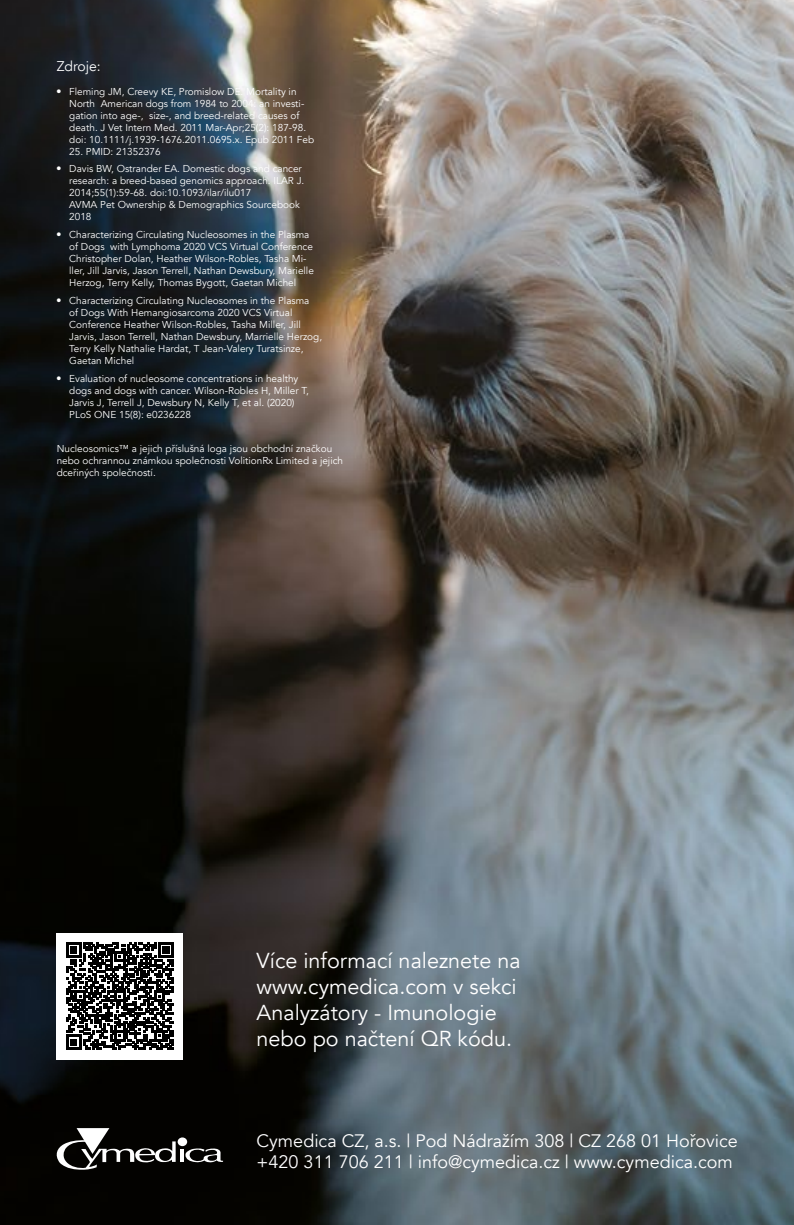
<style>
.page{position:relative;width:794px;height:1225px;background:#fff}
.page>*{position:absolute;margin:0;border:0;box-sizing:border-box;transform-origin:0 0}
.t1{font:21.6px/26px "Avenir";color:#fff}
.t2{font:18px/21.6px "Avenir";color:#fff}
.t3{font:14px "Avenir";color:#fff}
.t4{font:10px/12px "Avenir";color:#fff}
.s1{font-family:"Helvetica CE";font-weight:700;font-stretch:condensed}
</style>
<div class="page">
<img style="left:0;top:0;width:794px;height:1225px">
<svg style="left:54px;top:1128px;width:122px;height:41px"></svg>
<hr style="left:180px;top:1149px;width:4px;height:12px;background:#fff">
<div style="left:178px;top:1137px;width:9px;height:9px;background:#fff;border-radius:50%"></div>
<svg style="left:185px;top:1148px;width:38px;height:14px"></svg>
<div style="left:57px;top:933px;width:126px;height:126px;background:#fff"></div>
<svg style="left:66px;top:942px;width:108px;height:108px"></svg>
<h3 class="t3" style="left:57px;top:58px;width:46px">Zdroje:</h3>
<p class="t4" style="left:69px;top:85px;width:246px;text-indent:-13px"><span class="s1">•</span> Fleming JM, Creevy KE, Promislow DE. Mortality in North American dogs from 1984 to 2004: an investi&shy;gation into age-, size-, and breed-related causes of death. J Vet Intern Med. 2011 Mar-Apr;25(2): 187-98. doi: 10.1111/j.1939-1676.2011.0695.x. Epub 2011 Feb</p>
<p class="t4" style="left:69px;top:145px;width:93px">25. PMID: 21352376</p>
<p class="t4" style="left:69px;top:163px;width:236px;text-indent:-13px"><span class="s1">•</span> Davis BW, Ostrander EA. Domestic dogs and cancer research: a breed-based genomics approach. ILAR J.<br>2014;55(1):59-68. doi:10.1093/ilar/ilu017<br>AVMA Pet Ownership &amp; Demographics Sourcebook 2018</p>
<p class="t4" style="left:69px;top:229px;width:246px;text-indent:-13px"><span class="s1">•</span> Characterizing Circulating Nucleosomes in the Plasma of Dogs with Lymphoma 2020 VCS Virtual Conference Christopher Dolan, Heather Wilson-Robles, Tasha Mi&shy;ller, Jill Jarvis, Jason Terrell, Nathan Dewsbury, Marielle Herzog, Terry Kelly, Thomas Bygott, Gaetan Michel</p>
<p class="t4" style="left:69px;top:294px;width:254px;text-indent:-13px"><span class="s1">•</span> Characterizing Circulating Nucleosomes in the Plasma<br>of Dogs With Hemangiosarcoma 2020 VCS Virtual Conference Heather Wilson-Robles, Tasha Miller, Jill Jarvis, Jason Terrell, Nathan Dewsbury, Marrielle Herzog, Terry Kelly Nathalie Hardat, T Jean-Valery Turatsinze, Gaetan Michel</p>
<p class="t4" style="left:69px;top:372px;width:241px;text-indent:-13px"><span class="s1">•</span> Evaluation of nucleosome concentrations in healthy dogs and dogs with cancer. Wilson-Robles H, Miller T, Jarvis J, Terrell J, Dewsbury N, Kelly T, et al. (2020)<br>PLoS ONE 15(8): e0236228</p>
<p class="t4" style="left:57px;top:442px;width:288px">Nucleosomics™ a jejich příslušná loga jsou obchodní značkou nebo ochrannou známkou společnosti VolitionRx Limited a jejich dceřiných společností.</p>
<h1 class="t1" style="left:257px;top:948px;width:266px">Více informací naleznete na www.cymedica.com v sekci<br>Analyzátory - Imunologie nebo po načtení QR kódu.</h1>
<h2 class="t2" style="left:257px;top:1130px;width:483px">Cymedica CZ, a.s. | Pod Nádražím 308 | CZ 268 01 Hořovice +420 311 706 211 | info@cymedica.cz | www.cymedica.com</h2>
</div>
